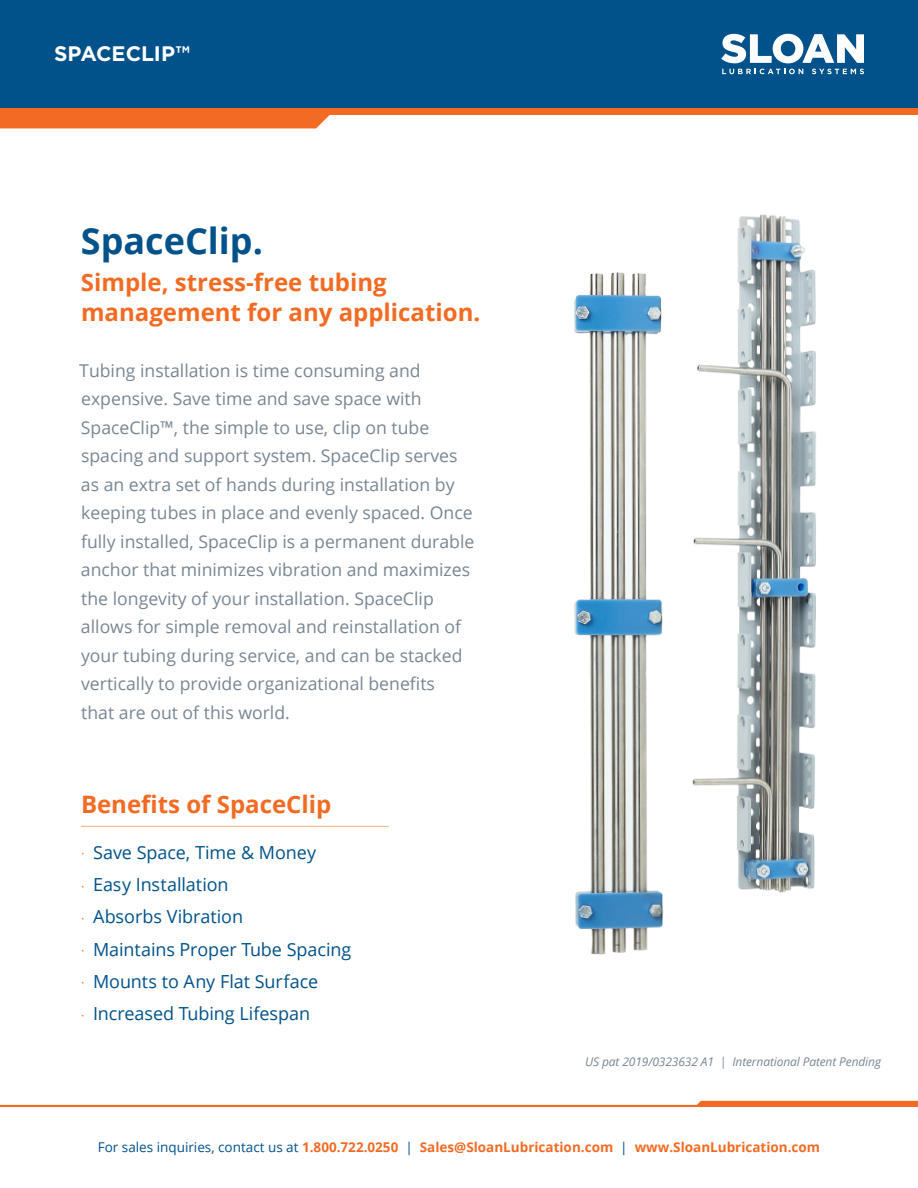
<style>
.page{position:relative;width:918px;height:1188px;background:#fff}
.page>*{position:absolute;margin:0;border:0;box-sizing:border-box;transform-origin:0 0}
.Paragraph_-_Body{font:700 36px "Open Sans";color:#01518a}
.Paragraph_-_Body-2{font:700 24px/30px "Open Sans";color:#f36b23}
.t1{font:700 21px "Gotham";letter-spacing:-.005em;color:#fff}
.t2{font:18px "Open Sans";letter-spacing:-.005em;color:#01518a}
.Paragraph_-_Body-3{font:17.7px/28.5px "Open Sans";color:#778693}
.Paragraph_-_Body-4{font:700 13.5px "Open Sans";color:#f36b23}
.Paragraph_-_List{font:italic 12px "Open Sans";letter-spacing:-.01em;color:#778693}
.s1{font-weight:300;font-size:9px;color:#f36b23}
.s2{font-weight:400;color:#01518a}
</style>
<div class="page">
<div style="left:0;top:0;width:918px;height:108px;background:#01518a"></div>
<svg style="left:0;top:108px;width:918px;height:20px"></svg>
<svg style="left:721px;top:34px;width:143px;height:29px"></svg>
<svg style="left:722px;top:69px;width:81px;height:5px"></svg>
<svg style="left:812px;top:69px;width:52px;height:5px"></svg>
<img style="left:574px;top:272px;width:90px;height:683px">
<img style="left:692px;top:214px;width:124px;height:679px">
<hr style="left:81px;top:826px;width:308px;height:1px;background:#f9b183">
<svg style="left:0;top:1101px;width:918px;height:6px"></svg>
<p class="t1" style="left:54px;top:40px;width:137px">SPACECLIP™</p>
<p class="Paragraph_-_Body" style="left:81px;top:216px;width:184px">SpaceClip.</p>
<p class="Paragraph_-_Body-2" style="left:81px;top:267px;width:401px">Simple, stress-free tubing management for any application.</p>
<p class="Paragraph_-_Body-3" style="left:79px;top:355px;width:397px">Tubing installation is time consuming and expensive. Save time and save space with SpaceClip™, the simple to use, clip on tube spacing and support system. SpaceClip serves as an extra set of hands during installation by keeping tubes in place and evenly spaced. Once fully installed, SpaceClip is a permanent durable anchor that minimizes vibration and maximizes the longevity of your installation. SpaceClip allows for simple removal and reinstallation of your tubing during service, and can be stacked vertically to provide organizational benefits<br>that are out of this world.</p>
<p class="Paragraph_-_Body-2" style="left:81px;top:789px;width:252px">Benefits of SpaceClip</p>
<p class="t2" style="left:81px;top:840px;width:237px"><span class="s1">•</span> Save Space, Time &amp; Money</p>
<p class="t2" style="left:81px;top:872px;width:149px"><span class="s1">•</span> Easy Installation</p>
<p class="t2" style="left:81px;top:905px;width:164px"><span class="s1">•</span> Absorbs Vibration</p>
<p class="t2" style="left:81px;top:937px;width:272px"><span class="s1">•</span> Maintains Proper Tube Spacing</p>
<p class="t2" style="left:81px;top:969px;width:239px"><span class="s1">•</span> Mounts to Any Flat Surface</p>
<p class="t2" style="left:81px;top:1001px;width:231px"><span class="s1">•</span> Increased Tubing Lifespan</p>
<p class="Paragraph_-_List" style="left:585px;top:1053px;width:297px">US pat 2019/0323632 A1 | International Patent Pending</p>
<p class="Paragraph_-_Body-4" style="left:98px;top:1138px;width:724px"><span class="s2">For sales inquiries, contact us at</span> 1.800.722.0250 <span class="s2">|</span> Sales@SloanLubrication.com <span class="s2">|</span> www.SloanLubrication.com</p>
</div>
